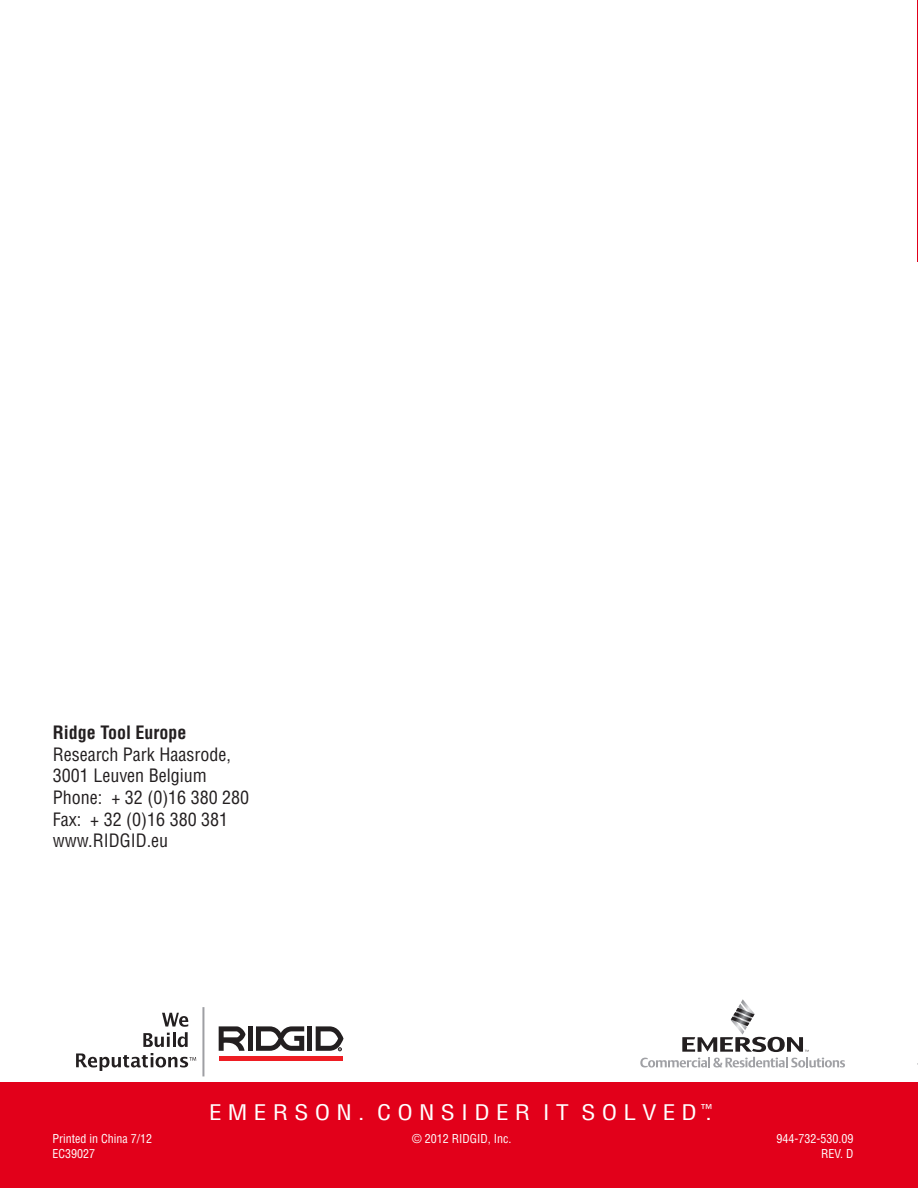
<style>
.page{position:relative;width:918px;height:1188px;background:#fff}
.page>*{position:absolute;margin:0;border:0;box-sizing:border-box;transform-origin:0 0}
.t1{font:condensed 21px "Helvetica";color:#fff;scale:1.2 1}
.t2{font:condensed 18px "Helvetica";color:#231f20}
.t3{font:700 condensed 18px "Helvetica";color:#231f20}
.t4{font:condensed 12px "Helvetica";color:#fff}
</style>
<div class="page">
<hr style="left:917px;top:0;width:1px;height:262px;background:#e2001a">
<div style="left:0;top:1083px;width:917px;height:105px;background:#e2001a"></div>
<hr style="left:202px;top:1007px;width:2px;height:69px;background:#9e9fa3">
<div style="left:219px;top:1056px;width:124px;height:5px;background:#ee1d23"></div>
<div style="left:248px;top:1026px;width:5px;height:25px;background:#231f20"></div>
<div style="left:307px;top:1026px;width:5px;height:25px;background:#231f20"></div>
<svg style="left:219px;top:1026px;width:27px;height:25px"></svg>
<svg style="left:256px;top:1026px;width:48px;height:25px"></svg>
<svg style="left:316px;top:1026px;width:28px;height:25px"></svg>
<svg style="left:143px;top:1013px;width:45px;height:34px"></svg>
<svg style="left:76px;top:1053px;width:120px;height:18px"></svg>
<svg style="left:640px;top:999px;width:205px;height:69px"></svg>
<p class="t3" style="left:53px;top:722px;width:135px">Ridge Tool Europe</p>
<p class="t2" style="left:53px;top:743px;width:180px">Research Park Haasrode,</p>
<p class="t2" style="left:53px;top:765px;width:155px">3001 Leuven Belgium</p>
<p class="t2" style="left:53px;top:786px;width:198px">Phone: + 32 (0)16 380 280</p>
<p class="t2" style="left:53px;top:808px;width:177px">Fax: + 32 (0)16 380 381</p>
<p class="t2" style="left:53px;top:829px;width:117px">www.RIDGID.eu</p>
<p class="t1" style="left:209px;top:1100px;width:420px">E M E R S O N . C O N S I D E R I T S O L V E D <sup>™</sup>.</p>
<p class="t4" style="left:52px;top:1131px;width:101px">Printed in China 7/12</p>
<p class="t4" style="left:412px;top:1131px;width:101px">© 2012 RIDGID, Inc.</p>
<p class="t4" style="left:776px;top:1131px;width:78px">944-732-530.09</p>
<p class="t4" style="left:52px;top:1146px;width:44px">EC39027</p>
<p class="t4" style="left:821px;top:1146px;width:34px">REV. D</p>
</div>
